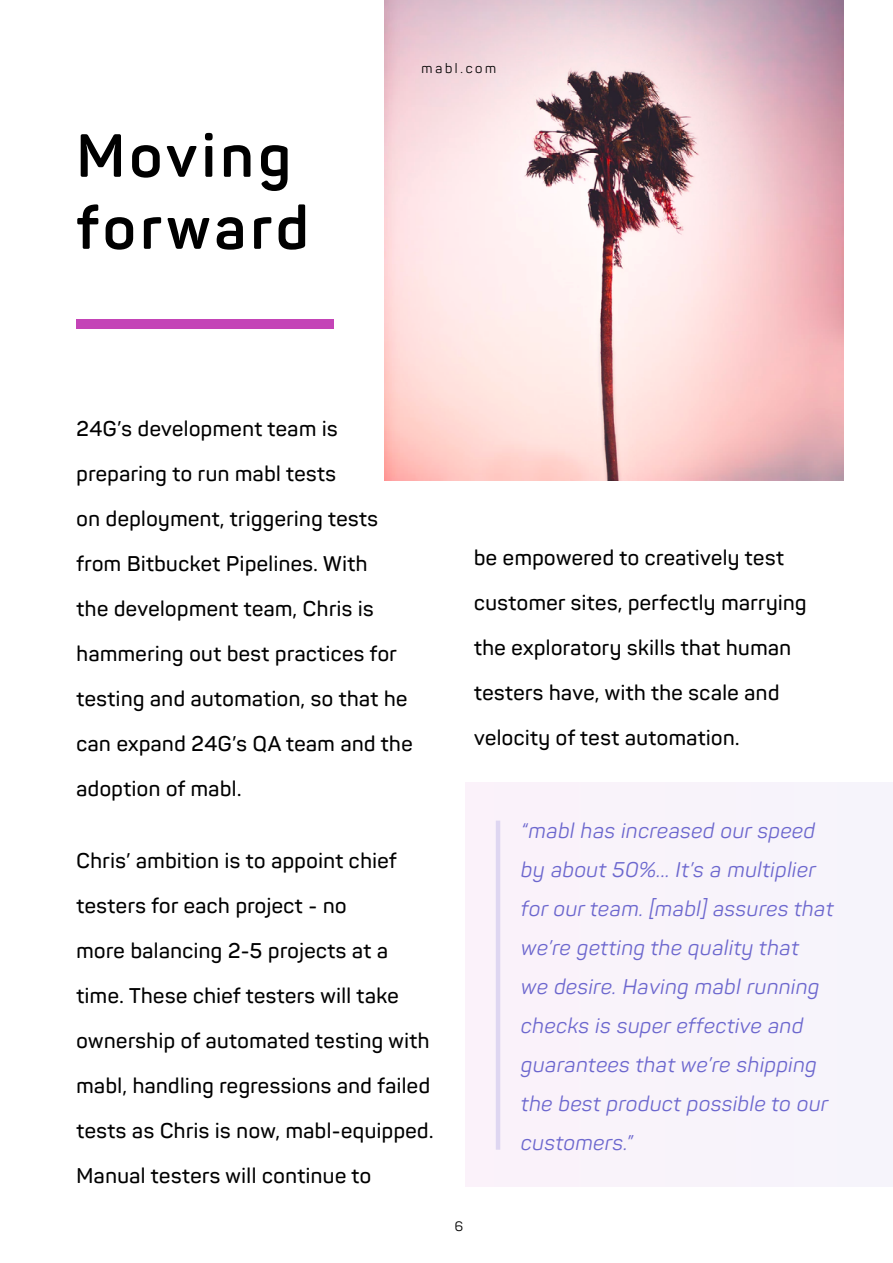
<style>
.page{position:relative;width:893px;height:1263px;background:#fff}
.page>*{position:absolute;margin:0;border:0;box-sizing:border-box;transform-origin:0 0}
.t1{font:700 60px/72px "Panton";letter-spacing:.08em;color:#000}
.t2{font:600 21px/45px "Panton";letter-spacing:.025em;color:#000}
.t3{font:italic 21px/39px "Panton";letter-spacing:.03em;color:#6c67ce}
.t4{font:13.5px "Panton";letter-spacing:.2em;color:#000}
</style>
<div class="page">
<img style="left:385px;top:0;width:459px;height:480px">
<div style="left:465px;top:782px;width:428px;height:405px;background:#f8f3fa"></div>
<div style="left:77px;top:319px;width:257px;height:10px;background:#c444b7"></div>
<hr style="left:496px;top:821px;width:4px;height:329px;background:#ded6f1">
<h1 class="t1" style="left:77px;top:119px;width:234px">Moving forward</h1>
<p class="t4" style="left:422px;top:59px;width:76px">mabl.com</p>
<p class="t2" style="left:77px;top:406px;width:337px">24G’s development team is preparing to run mabl tests<br>on deployment, triggering tests from Bitbucket Pipelines. With<br>the development team, Chris is hammering out best practices for testing and automation, so that he can expand 24G’s QA team and the adoption of mabl.</p>
<p class="t2" style="left:474px;top:535px;width:334px">be empowered to creatively test customer sites, perfectly marrying the exploratory skills that human testers have, with the scale and velocity of test automation.</p>
<p class="t2" style="left:77px;top:838px;width:358px">Chris’ ambition is to appoint chief testers for each project - no<br>more balancing 2-5 projects at a time. These chief testers will take ownership of automated testing with mabl, handling regressions and failed tests as Chris is now, mabl-equipped.<br>Manual testers will continue to</p>
<p class="t4" style="left:455px;top:1218px;width:10px">6</p>
<p class="t3" style="left:521px;top:811px;width:314px">“mabl has increased our speed by about 50%... It’s a multiplier for our team. [mabl] assures that we’re getting the quality that<br>we desire. Having mabl running checks is super effective and guarantees that we’re shipping the best product possible to our customers.”</p>
</div>
